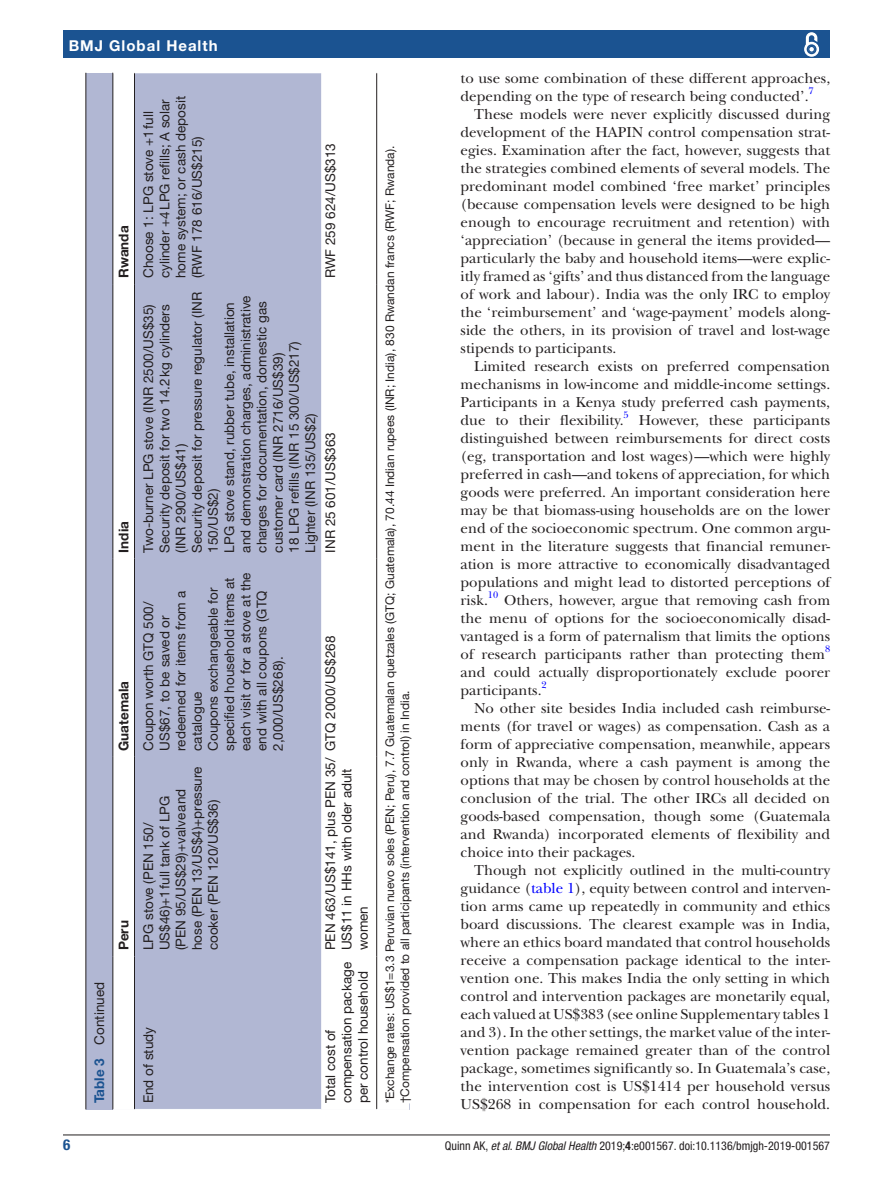
<style>
.page{position:relative;width:893px;height:1191px;background:#fff}
.page>*{position:absolute;margin:0;border:0;box-sizing:border-box;transform-origin:0 0}
.t1{font:15px/18px "New Baskerville";color:#231f20;text-align:justify}
.t2{font:700 15px "Helvetica Neue LT Std";letter-spacing:.065em;color:#fff}
.t3{font:700 condensed 15px "Helvetica Neue LT Std";color:#1b5391}
.t4{font:13.5px/16.2px "Helvetica Neue LT Std";color:#231f20}
.t5{font:700 13.5px "Helvetica Neue LT Std";color:#231f20}
.t6{font:700 13.5px "Helvetica Neue LT Std";color:#1b5391}
.t7{font:12px "Helvetica Neue LT Std";color:#231f20}
.t8{font:condensed 12px "Helvetica Neue LT Std";color:#231f20}
.t9{font:9.9px "New Baskerville";color:#00f}
.s1{color:#00f}
.s2{font-style:italic}
.s3{font-weight:700}
</style>
<div class="page">
<hr style="left:63px;top:1134px;width:767px;height:1px;background:#231f20">
<div style="left:63px;top:31px;width:767px;height:27px;background:#1b5391"></div>
<svg style="left:804px;top:32px;width:16px;height:25px"></svg>
<div style="left:808px;top:46px;width:7px;height:7px;border:1px solid #1b5391;border-radius:50%"></div>
<div style="left:104px;top:73px;width:305px;height:1036px;background:#b1b7d3"></div>
<svg style="left:113px;top:73px;width:296px;height:1036px"></svg>
<hr style="left:112px;top:956px;width:1px;height:153px;background:#231f20">
<hr style="left:134px;top:956px;width:1px;height:153px;background:#231f20">
<hr style="left:112px;top:757px;width:1px;height:199px;background:#231f20">
<hr style="left:134px;top:757px;width:1px;height:199px;background:#231f20">
<hr style="left:112px;top:559px;width:1px;height:198px;background:#231f20">
<hr style="left:134px;top:559px;width:1px;height:198px;background:#231f20">
<hr style="left:112px;top:284px;width:1px;height:275px;background:#231f20">
<hr style="left:134px;top:284px;width:1px;height:275px;background:#231f20">
<hr style="left:112px;top:73px;width:1px;height:211px;background:#231f20">
<hr style="left:134px;top:73px;width:1px;height:211px;background:#231f20">
<hr style="left:376px;top:757px;width:1px;height:199px;background:#231f20">
<hr style="left:376px;top:559px;width:1px;height:198px;background:#231f20">
<hr style="left:376px;top:284px;width:1px;height:275px;background:#231f20">
<hr style="left:376px;top:956px;width:1px;height:153px;background:#231f20">
<hr style="left:376px;top:73px;width:1px;height:211px;background:#231f20">
<hr style="left:393px;top:73px;width:2px;height:1030px;background:#fff">
<hr style="left:408px;top:73px;width:2px;height:1030px;background:#fff">
<div style="left:86px;top:73px;width:18px;height:1036px;background:#b1b7d3"></div>
<hr style="left:85px;top:73px;width:1px;height:1036px;background:#231f20">
<p class="t2" style="left:69px;top:36px;width:150px">BMJ Global Health</p>
<p class="t4" style="left:91px;top:1044px;width:64px;rotate:-90deg">Continued</p>
<p class="t6" style="left:91px;top:1103px;width:47px;rotate:-90deg">Table 3</p>
<p class="t5" style="left:115px;top:278px;width:54px;rotate:-90deg">Rwanda</p>
<p class="t5" style="left:115px;top:553px;width:33px;rotate:-90deg">India</p>
<p class="t5" style="left:115px;top:751px;width:71px;rotate:-90deg">Guatemala</p>
<p class="t5" style="left:115px;top:950px;width:32px;rotate:-90deg">Peru</p>
<p class="t4" style="left:140px;top:278px;width:184px;rotate:-90deg">Choose 1: LPG stove +1full cylinder +4LPG refills; A solar home system; or cash deposit (RWF 178 616/US$215)</p>
<p class="t4" style="left:322px;top:278px;width:136px;rotate:-90deg">RWF 259 624/US$313</p>
<p class="t7" style="left:383px;top:1103px;width:959px;rotate:-90deg">*Exchange rates: US$1=3.3 Peruvian nuevo soles (PEN; Peru), 7.7 Guatemalan quetzales (GTQ; Guatemala), 70.44 Indian rupees (INR; India), 830 Rwandan francs (RWF; Rwanda).</p>
<p class="t4" style="left:140px;top:553px;width:262px;rotate:-90deg">Two-burner LPG stove (INR 2500/US$35)<br>Security deposit for two 14.2kg cylinders (INR 2900/US$41)<br>Security deposit for pressure regulator (INR 150/US$2)<br>LPG stove stand, rubber tube, installation and demonstration charges, administrative charges for documentation, domestic gas customer card (INR 2716/US$39)<br>18 LPG refills (INR 15 300/US$217)<br>Lighter (INR 135/US$2)</p>
<p class="t4" style="left:322px;top:553px;width:122px;rotate:-90deg">INR 25 601/US$363</p>
<p class="t4" style="left:140px;top:751px;width:180px;rotate:-90deg">Coupon worth GTQ 500/<br>US$67, to be saved or redeemed for items from a catalogue<br>Coupons exchangeable for specified household items at each visit or for a stove at the end with all coupons (GTQ<br>2,000/US$268).</p>
<p class="t4" style="left:322px;top:751px;width:117px;rotate:-90deg">GTQ 2000/US$268</p>
<p class="t7" style="left:398px;top:1103px;width:414px;rotate:-90deg">†Compensation provided to all participants (intervention and control) in India.</p>
<p class="t4" style="left:322px;top:950px;width:195px;rotate:-90deg">PEN 463/US$141, plus PEN 35/<br>US$11 in HHs with older adult women</p>
<p class="t4" style="left:140px;top:950px;width:185px;rotate:-90deg">LPG stove (PEN 150/<br>US$46)+1full tank of LPG (PEN 95/US$29)+valveand hose (PEN 13/US$4)+pressure cooker (PEN 120/US$36)</p>
<p class="t4" style="left:322px;top:1103px;width:143px;rotate:-90deg">Total cost of compensation package per control household</p>
<p class="t4" style="left:140px;top:1103px;width:78px;rotate:-90deg">End of study</p>
<p class="t1" style="left:461px;top:69px;width:371px">to use some combination of these different approaches, depending on the type of research being conducted’.</p>
<p class="t9" style="left:809px;top:85px;width:7px">7</p>
<p class="t1" style="left:461px;top:105px;width:371px;text-indent:14px">These models were never explicitly discussed during development of the HAPIN control compensation strat&shy;egies. Examination after the fact, however, suggests that the strategies combined elements of several models. The predominant model combined ‘free market’ principles (because compensation levels were designed to be high enough to encourage recruitment and retention) with ‘appreciation’ (because in general the items provided— particularly the baby and household items—were explic&shy;itly framed as ‘gifts’ and thus distanced from the language of work and labour). India was the only IRC to employ the ‘reimbursement’ and ‘wage-payment’ models along&shy;side the others, in its provision of travel and lost-wage stipends to participants.</p>
<p class="t1" style="left:461px;top:357px;width:371px;text-indent:14px">Limited research exists on preferred compensation mechanisms in low-income and middle-income settings.<br>Participants in a Kenya study preferred cash payments, due to their flexibility.</p>
<p class="t9" style="left:624px;top:409px;width:7px">5</p>
<p class="t1" style="left:461px;top:411px;width:371px;text-indent:178px">However, these participants distinguished between reimbursements for direct costs (eg, transportation and lost wages)—which were highly preferred in cash—and tokens of appreciation, for which goods were preferred. An important consideration here may be that biomass-using households are on the lower end of the socioeconomic spectrum. One common argu&shy;ment in the literature suggests that financial remuner&shy;ation is more attractive to economically disadvantaged populations and might lead to distorted perceptions of risk.</p>
<p class="t9" style="left:488px;top:589px;width:12px">10</p>
<p class="t1" style="left:461px;top:591px;width:371px;text-indent:43px">Others, however, argue that removing cash from the menu of options for the socioeconomically disad&shy;vantaged is a form of paternalism that limits the options of research participants rather than protecting them</p>
<p class="t9" style="left:825px;top:643px;width:7px">8</p>
<p class="t1" style="left:461px;top:663px;width:371px">and could actually disproportionately exclude poorer participants.</p>
<p class="t9" style="left:542px;top:679px;width:7px">2</p>
<p class="t1" style="left:461px;top:699px;width:371px;text-indent:14px">No other site besides India included cash reimburse&shy;ments (for travel or wages) as compensation. Cash as a form of appreciative compensation, meanwhile, appears only in Rwanda, where a cash payment is among the options that may be chosen by control households at the conclusion of the trial. The other IRCs all decided on goods-based compensation, though some (Guatemala and Rwanda) incorporated elements of flexibility and choice into their packages.</p>
<p class="t1" style="left:461px;top:861px;width:371px;text-indent:14px">Though not explicitly outlined in the multi-country guidance (<span class="s1">table 1</span>), equity between control and interven&shy;tion arms came up repeatedly in community and ethics board discussions. The clearest example was in India, where an ethics board mandated that control households receive a compensation package identical to the inter&shy;vention one. This makes India the only setting in which control and intervention packages are monetarily equal, each valued at US$383 (see online Supplementary tables 1 and 3). In the other settings, the market value of the inter&shy;vention package remained greater than of the control package, sometimes significantly so. In Guatemala’s case, the intervention cost is US$1414 per household versus US$268 in compensation for each control household.</p>
<p class="t3" style="left:63px;top:1135px;width:9px">6</p>
<p class="t8" style="left:445px;top:1138px;width:387px">Quinn AK, <span class="s2">et al</span>. <span class="s2">BMJ Global Health</span> 2019;<span class="s3">4</span>:e001567. doi:10.1136/bmjgh-2019-001567</p>
</div>
